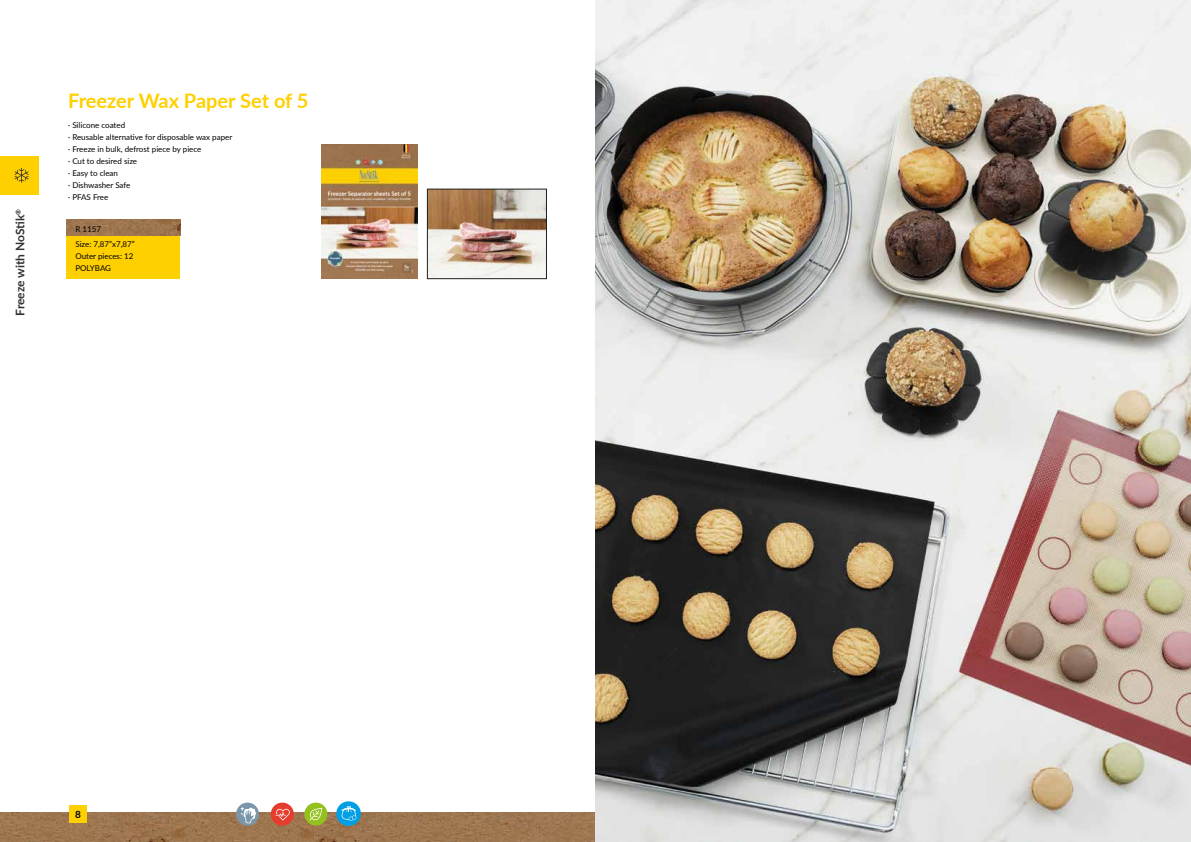
<style>
.page{position:relative;width:1191px;height:842px;background:#fff}
.page>*{position:absolute;margin:0;border:0;box-sizing:border-box;transform-origin:0 0}
.t1{font:700 20px "Lato";color:#ffd000}
.t2{font:700 12px "Lato";letter-spacing:-.01em;color:#333232}
.t3{font:700 10px "Lato";color:#000}
.t4{font:8px/12px "Lato";color:#000}
</style>
<div class="page">
<svg style="left:0;top:813px;width:595px;height:29px;background:#9c754f"></svg>
<div style="left:0;top:156px;width:39px;height:39px;background:#ffd000"></div>
<svg style="left:15px;top:168px;width:14px;height:15px"></svg>
<div style="left:69px;top:805px;width:18px;height:17px;background:#ffd000"></div>
<div style="left:304px;top:802px;width:23px;height:24px;background:#95c11f;border-radius:50%"></div>
<svg style="left:309px;top:808px;width:13px;height:12px"></svg>
<div style="left:271px;top:802px;width:23px;height:24px;background:#e63c2e;border-radius:50%"></div>
<svg style="left:275px;top:809px;width:15px;height:11px"></svg>
<svg style="left:236px;top:802px;width:23px;height:24px"></svg>
<svg style="left:240px;top:806px;width:17px;height:17px"></svg>
<div style="left:336px;top:801px;width:25px;height:25px;background:#009fe3;border-radius:50%"></div>
<svg style="left:341px;top:806px;width:16px;height:15px"></svg>
<div style="left:67px;top:235px;width:113px;height:44px;background:#ffd000"></div>
<img style="left:429px;top:191px;width:115px;height:86px">
<div style="left:427px;top:189px;width:119px;height:90px;border:1px solid #1f2020"></div>
<img style="left:321px;top:145px;width:97px;height:134px">
<img style="left:595px;top:0;width:596px;height:842px">
<div style="left:67px;top:220px;width:113px;height:15px;background:#9d764f"></div>
<h2 class="t2" style="left:11px;top:316px;width:108px;rotate:-90deg">Freeze with NoStik<sup>®</sup></h2>
<h1 class="t1" style="left:68px;top:86px;width:242px">Freezer Wax Paper Set of 5</h1>
<p class="t4" style="left:68px;top:119px;width:166px">· Silicone coated<br>· Reusable alternative for disposable wax paper · Freeze in bulk, defrost piece by piece<br>· Cut to desired size<br>· Easy to clean<br>· Dishwasher Safe<br>· PFAS Free</p>
<p class="t4" style="left:75px;top:221px;width:61px;line-height:14.8px">R 1157<br>Size: 7,87”x7,87”</p>
<p class="t4" style="left:75px;top:249px;width:60px">Outer pieces: 12<br>POLYBAG</p>
<p class="t3" style="left:75px;top:807px;width:7px">8</p>
</div>
